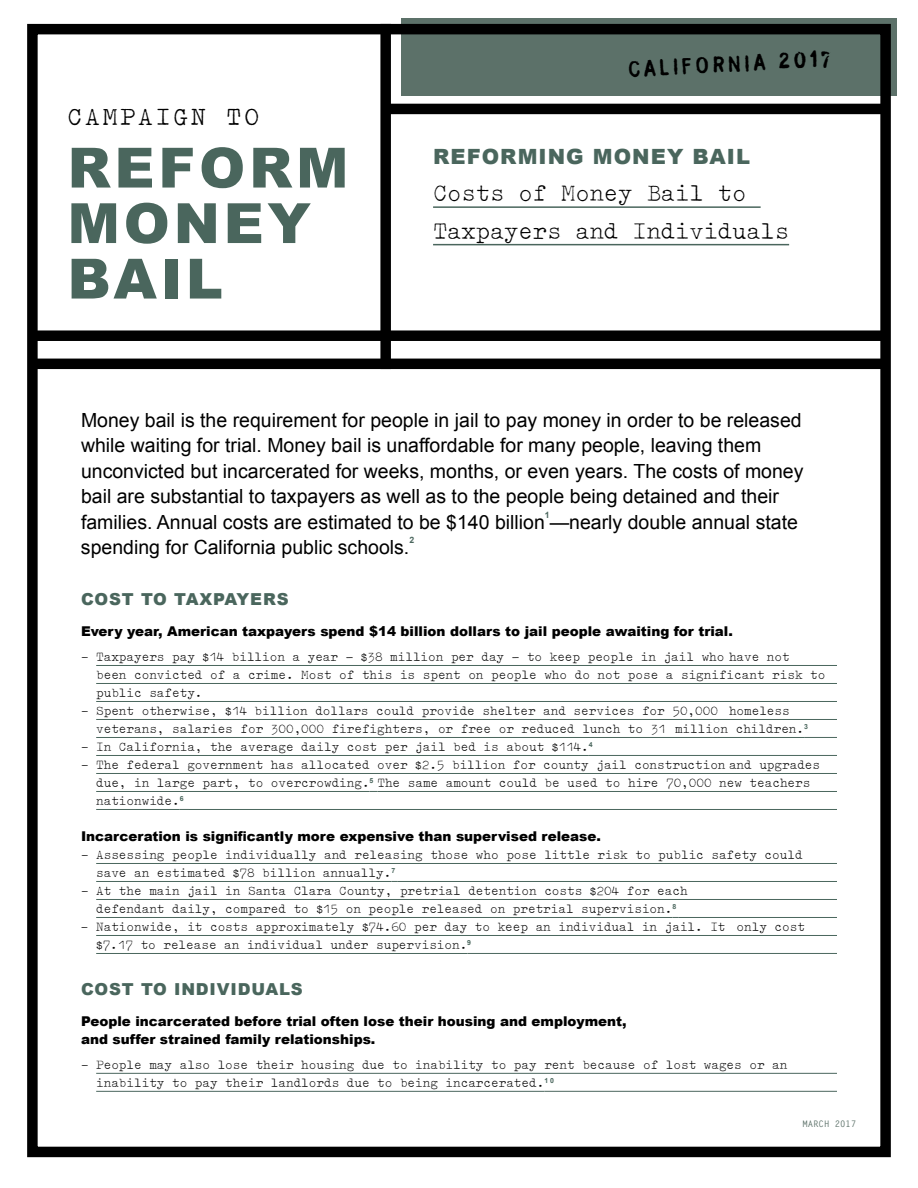
<style>
.page{position:relative;width:918px;height:1188px;background:#fff}
.page>*{position:absolute;margin:0;border:0;box-sizing:border-box;transform-origin:0 0}
.t1{font:900 55.5px/55.5px "Arial";letter-spacing:.07em;color:#4a665d}
.t2{font:27px "Typewriter";letter-spacing:.11em;color:#000}
.t3{font:22.5px/37.5px "Typewriter";color:#000}
.t4{font:900 21px "Arial";letter-spacing:.05em;color:#4a665d}
.t5{font:21px "Stamp Gothic";color:#000}
.t6{font:19.5px/25.5px "Arial";color:#000}
.t7{font:900 16.5px "Arial";letter-spacing:.05em;color:#4a665d}
.t8{font:900 13.5px/18px "Arial";color:#000}
.t9{font:12px/18px "Typewriter";color:#000}
.t10{font:700 9px "Letter Gothic Std";color:#5c7169}
.t11{font:700 8.7px "Arial";color:#4a665d}
.s1{font-style:inherit}
</style>
<div class="page">
<hr style="left:96px;top:665px;width:741px;height:1px;background:#4a665d">
<hr style="left:96px;top:683px;width:741px;height:1px;background:#4a665d">
<hr style="left:96px;top:701px;width:741px;height:1px;background:#4a665d">
<hr style="left:96px;top:719px;width:741px;height:1px;background:#4a665d">
<hr style="left:96px;top:737px;width:708px;height:1px;background:#4a665d">
<hr style="left:804px;top:737px;width:33px;height:1px;background:#4a665d">
<hr style="left:96px;top:755px;width:493px;height:1px;background:#4a665d">
<hr style="left:589px;top:755px;width:248px;height:1px;background:#4a665d">
<hr style="left:96px;top:773px;width:741px;height:1px;background:#4a665d">
<hr style="left:96px;top:791px;width:274px;height:1px;background:#4a665d">
<hr style="left:377px;top:791px;width:460px;height:1px;background:#4a665d">
<hr style="left:96px;top:809px;width:84px;height:1px;background:#4a665d">
<hr style="left:189px;top:809px;width:648px;height:1px;background:#4a665d">
<hr style="left:96px;top:863px;width:741px;height:1px;background:#4a665d">
<hr style="left:96px;top:881px;width:295px;height:1px;background:#4a665d">
<hr style="left:397px;top:881px;width:440px;height:1px;background:#4a665d">
<hr style="left:96px;top:899px;width:741px;height:1px;background:#4a665d">
<hr style="left:96px;top:917px;width:576px;height:1px;background:#4a665d">
<hr style="left:678px;top:917px;width:159px;height:1px;background:#4a665d">
<hr style="left:96px;top:935px;width:741px;height:1px;background:#4a665d">
<hr style="left:96px;top:953px;width:371px;height:1px;background:#4a665d">
<hr style="left:467px;top:953px;width:370px;height:1px;background:#4a665d">
<hr style="left:96px;top:1073px;width:741px;height:1px;background:#4a665d">
<hr style="left:96px;top:1091px;width:448px;height:1px;background:#4a665d">
<hr style="left:544px;top:1091px;width:293px;height:1px;background:#4a665d">
<hr style="left:433px;top:206px;width:328px;height:2px;background:#4a665d">
<hr style="left:433px;top:244px;width:356px;height:1px;background:#4a665d">
<div style="left:27px;top:24px;width:864px;height:1133px;border:10px solid #000"></div>
<div style="left:31px;top:330px;width:856px;height:11px;background:#000"></div>
<div style="left:386px;top:104px;width:501px;height:10px;background:#000"></div>
<div style="left:31px;top:359px;width:856px;height:10px;background:#000"></div>
<div style="left:380px;top:24px;width:11px;height:345px;background:#000"></div>
<svg style="left:401px;top:18px;width:496px;height:78px;background:#4e6059"></svg>
<h3 class="t5" style="left:627px;top:56px;width:206px;rotate:-3deg">CALIFORNIA 2017</h3>
<h2 class="t2" style="left:68px;top:102px;width:193px">CAMPAIGN TO</h2>
<h1 class="t1" style="left:68px;top:138px;width:282px">REFORM<br>MONEY<br>BAIL</h1>
<h3 class="t4" style="left:433px;top:141px;width:319px">REFORMING MONEY BAIL</h3>
<h3 class="t3" style="left:433px;top:176px;width:358px">Costs of Money Bail to<br>Taxpayers and Individuals</h3>
<p class="t6" style="left:81px;top:407px;width:724px">Money bail is the requirement for people in jail to pay money in order to be released while waiting for trial. Money bail is unaffordable for many people, leaving them unconvicted but incarcerated for weeks, months, or even years. The costs of money bail are substantial to taxpayers as well as to the people being detained and their families. Annual costs are estimated to be $140 billion —nearly double annual state</p>
<p class="t11" style="left:545px;top:509px;width:6px">1</p>
<h3 class="t6" style="left:81px;top:535px;width:330px">spending for California public schools.</h3>
<p class="t11" style="left:409px;top:534px;width:6px">2</p>
<h3 class="t7" style="left:81px;top:587px;width:209px">COST TO TAXPAYERS</h3>
<p class="t8" style="left:81px;top:622px;width:653px">Every year, American taxpayers spend $14 billion dollars to jail people awaiting for trial.</p>
<p class="t9" style="left:96px;top:648px;width:731px;text-indent:-15px">- Taxpayers pay <span class="s1">$</span>14 billion a year – <span class="s1">$</span>38 million per day – to keep people in jail who have not<br>been convicted of a crime. Most of this is spent on people who do not pose a significant risk to public safety.</p>
<p class="t9" style="left:96px;top:702px;width:713px;text-indent:-15px">- Spent otherwise, <span class="s1">$</span>14 billion dollars could provide shelter and services for 50,000 homeless veterans, salaries for 300,000 firefighters, or free or reduced lunch to 31 million children.<sup>3</sup></p>
<p class="t9" style="left:81px;top:738px;width:513px">- In California, the average daily cost per jail bed is about <span class="s1">$</span>114.<sup>4</sup></p>
<p class="t9" style="left:96px;top:756px;width:725px;text-indent:-15px">- The federal government has allocated over <span class="s1">$</span>2.5 billion for county jail construction and upgrades due, in large part, to overcrowding.<sup>5</sup> The same amount could be used to hire 70,000 new teachers nationwide.<sup>6</sup></p>
<p class="t8" style="left:81px;top:827px;width:522px">Incarceration is significantly more expensive than supervised release.</p>
<p class="t9" style="left:96px;top:846px;width:708px;text-indent:-15px">- Assessing people individually and releasing those who pose little risk to public safety could save an estimated <span class="s1">$</span>78 billion annually.<sup>7</sup></p>
<p class="t9" style="left:81px;top:882px;width:608px;text-align:center">- At the main jail in Santa Clara County, pretrial detention costs <span class="s1">$</span>204 for each defendant daily, compared to <span class="s1">$</span>15 on people released on pretrial supervision.<sup>8</sup></p>
<p class="t9" style="left:96px;top:918px;width:710px;text-indent:-15px">- Nationwide, it costs approximately <span class="s1">$</span>74.60 per day to keep an individual in jail. It only cost <span class="s1">$</span>7.17 to release an individual under supervision.<sup>9</sup></p>
<h3 class="t7" style="left:81px;top:977px;width:223px">COST TO INDIVIDUALS</h3>
<p class="t8" style="left:81px;top:1012px;width:547px">People incarcerated before trial often lose their housing and employment, and suffer strained family relationships.</p>
<p class="t9" style="left:96px;top:1056px;width:693px;text-indent:-15px">- People may also lose their housing due to inability to pay rent because of lost wages or an inability to pay their landlords due to being incarcerated.<sup>1</sup> <sup>0</sup></p>
<p class="t10" style="left:802px;top:1118px;width:56px">MARCH 2017</p>
</div>
